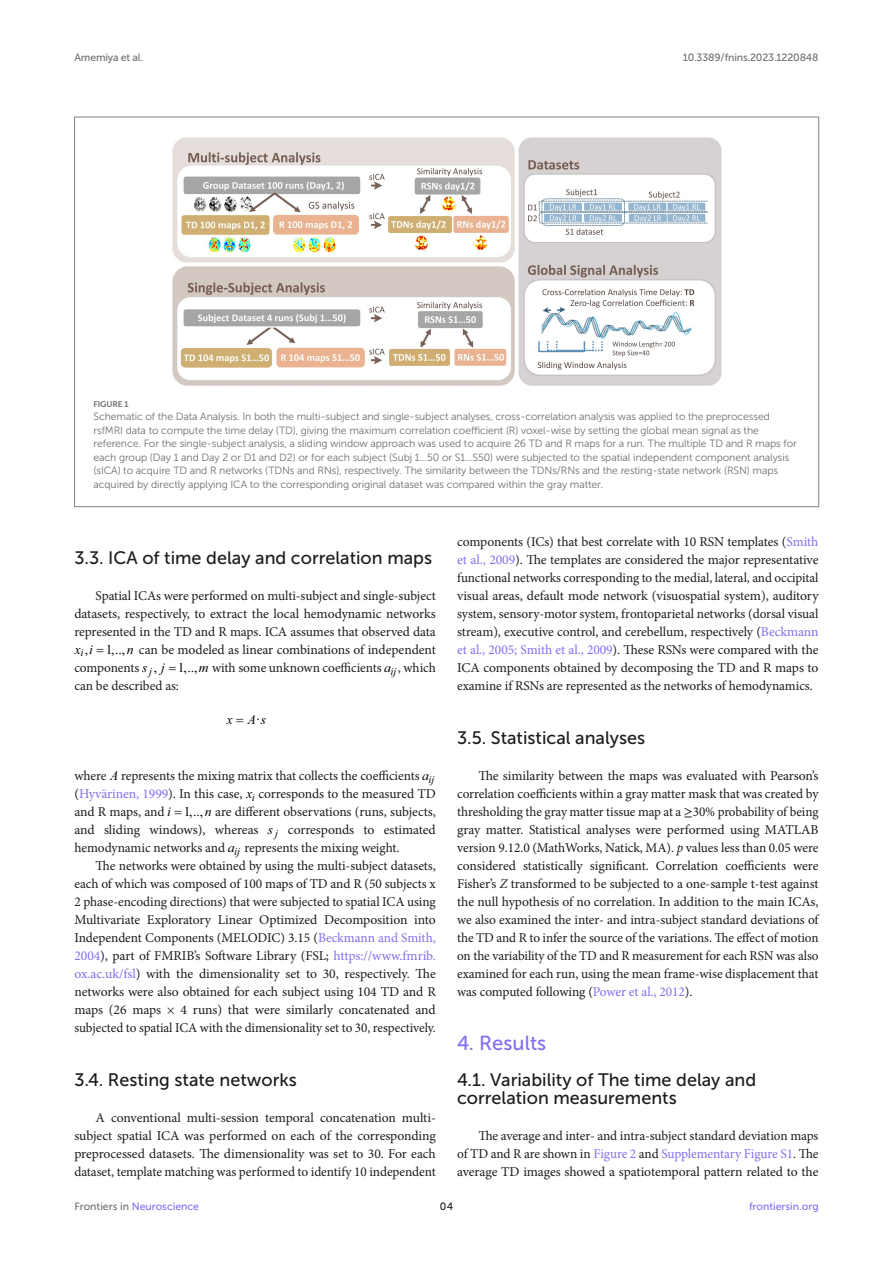
<style>
.page{position:relative;width:893px;height:1263px;background:#fff}
.page>*{position:absolute;margin:0;border:0;box-sizing:border-box;transform-origin:0 0}
.HEAD_1{font:20.25px "Museo Sans 500";color:#856df0}
.HEAD_2{font:18px "Museo Sans 500";color:#1b1c1b}
.HEAD_2_after_HEAD_1{font:18px/18px "Museo Sans 500";color:#1b1c1b}
.TEXT_FLUSH{font:13.5px/18px "Minion Pro";letter-spacing:-.005em;color:#1b1c1b;text-align:justify}
.TEXT{font:13.5px/18px "Minion Pro";letter-spacing:-.005em;color:#1b1c1b;text-align:justify}
.spi-math-img{font:13.5px "Minion Pro";letter-spacing:-.005em;color:#1b1c1b}
.spi-math-img-2{font:italic 13.5px "Times New Roman";color:#000}
.spi-math-img-3{font:13.5px "Times New Roman";color:#000}
.spi-math-img-4{font:italic 10.8px "Times New Roman";color:#000}
.FIG_LEG{font:10.5px/13.5px "Museo Sans 300";letter-spacing:-.01em;color:#706f70}
.t1{font:10.5px "Museo Sans 500";letter-spacing:-.015em;color:#706f70}
.t2{font:10.5px "Museo Sans 500";color:#856df0}
.t3{font:10.5px "Museo Sans 500";color:#1b1c1b}
.FIG_HD{font:8.25px "Museo Sans 700";letter-spacing:-.01em;color:#706f70}
.s1{font-style:normal}
.s2{font-family:"Times New Roman";color:#000}
.s3{font-family:"Times New Roman";font-style:italic;color:#000}
.s4{color:#856df0}
.s5{font-family:"STIX General"}
.s6{font-style:italic}
.s7{color:#706f70}
</style>
<div class="page">
<img style="left:172px;top:137px;width:550px;height:249px">
<p class="t1" style="left:74px;top:51px;width:70px">Amemiya et al.</p>
<p class="t1" style="left:683px;top:51px;width:137px">10.3389/fnins.2023.1220848</p>
<p class="FIG_HD" style="left:94px;top:399px;width:37px">FIGURE 1</p>
<p class="FIG_LEG" style="left:94px;top:410px;width:705px">Schematic of the Data Analysis. In both the multi-subject and single-subject analyses, cross-correlation analysis was applied to the preprocessed rsfMRI data to compute the time delay (TD), giving the maximum correlation coefficient (R) voxel-wise by setting the global mean signal as the reference. For the single-subject analysis, a sliding window approach was used to acquire 26 TD and R maps for a run. The multiple TD and R maps for each group (Day 1 and Day 2 or D1 and D2) or for each subject (Subj 1…50 or S1…S50) were subjected to the spatial independent component analysis (sICA) to acquire TD and R networks (TDNs and RNs), respectively. The similarity between the TDNs/RNs and the resting-state network (RSN) maps acquired by directly applying ICA to the corresponding original dataset was compared within the gray matter.</p>
<p class="HEAD_2" style="left:74px;top:548px;width:359px">3.3. ICA of time delay and correlation maps</p>
<p class="TEXT_FLUSH" style="left:74px;top:587px;width:363px;text-indent:21px">Spatial ICAs were performed on multi-subject and single-subject datasets, respectively, to extract the local hemodynamic networks represented in the TD and R maps. ICA assumes that observed data</p>
<p class="spi-math-img-2" style="left:75px;top:640px;width:20px">x<sub>i</sub><span class="s1">,</span>i</p>
<p class="spi-math-img-3" style="left:111px;top:641px;width:5px">,</p>
<p class="spi-math-img" style="left:106px;top:641px;width:332px"><span class="s2">1 ..,</span><span class="s3">n</span> can be modeled as linear combinations of independent</p>
<p class="TEXT_FLUSH" style="left:74px;top:659px;width:92px">components <span class="s3">s</span><sub>j</sub> <span class="s2">,</span> <span class="s3">j</span></p>
<p class="spi-math-img-3" style="left:183px;top:659px;width:5px">,</p>
<p class="spi-math-img" style="left:178px;top:659px;width:205px"><span class="s2">1 ..,</span><span class="s3">m</span> with some unknown coefficients</p>
<p class="spi-math-img-4" style="left:384px;top:663px;width:14px"><sup>a</sup>ij</p>
<p class="TEXT_FLUSH" style="left:398px;top:659px;width:40px">, which</p>
<p class="TEXT_FLUSH" style="left:74px;top:677px;width:106px">can be described as:</p>
<p class="spi-math-img-2" style="left:227px;top:710px;width:41px">x As<sup>.</sup></p>
<p class="TEXT_FLUSH" style="left:74px;top:767px;width:347px">where <span class="s3">A</span> represents the mixing matrix that collects the coefficients</p>
<p class="spi-math-img-4" style="left:422px;top:771px;width:14px"><sup>a</sup>ij</p>
<p class="TEXT_FLUSH" style="left:74px;top:785px;width:363px">(<span class="s4">Hyvärinen, 1999</span>). In this case, <span class="s3">x</span><sub>i</sub> corresponds to the measured TD and R maps, and <span class="s3">i</span></p>
<p class="spi-math-img" style="left:184px;top:803px;width:254px"><span class="s2">1,..,</span><span class="s3">n</span> are different observations (runs, subjects,</p>
<p class="TEXT_FLUSH" style="left:74px;top:821px;width:186px">and sliding windows), whereas</p>
<p class="spi-math-img-2" style="left:268px;top:820px;width:12px">s<sub>j</sub></p>
<p class="TEXT_FLUSH" style="left:288px;top:821px;width:149px">corresponds to estimated</p>
<p class="TEXT_FLUSH" style="left:74px;top:839px;width:152px">hemodynamic networks and</p>
<p class="spi-math-img-4" style="left:228px;top:843px;width:14px"><sup>a</sup>ij</p>
<p class="TEXT_FLUSH" style="left:244px;top:839px;width:157px">represents the mixing weight.</p>
<p class="TEXT" style="left:74px;top:857px;width:363px;text-indent:21px">The networks were obtained by using the multi-subject datasets, each of which was composed of 100 maps of TD and R (50 subjects x 2 phase-encoding directions) that were subjected to spatial ICA using Multivariate Exploratory Linear Optimized Decomposition into Independent Components (MELODIC) 3.15 (<span class="s4">Beckmann and Smith, 2004</span>), part of FMRIB’s Software Library (FSL; <span class="s4">https://www.fmrib. ox.ac.uk/fsl</span>) with the dimensionality set to 30, respectively. The networks were also obtained for each subject using 104 TD and R maps (26 maps × 4 runs) that were similarly concatenated and subjected to spatial ICA with the dimensionality set to 30, respectively.</p>
<p class="HEAD_2" style="left:74px;top:1070px;width:224px">3.4. Resting state networks</p>
<p class="TEXT_FLUSH" style="left:74px;top:1109px;width:363px;text-indent:21px">A conventional multi-session temporal concatenation multi&shy;subject spatial ICA was performed on each of the corresponding preprocessed datasets. The dimensionality was set to 30. For each dataset, template matching was performed to identify 10 independent</p>
<p class="TEXT_FLUSH" style="left:457px;top:533px;width:363px">components (ICs) that best correlate with 10 RSN templates (<span class="s4">Smith et al., 2009</span>). The templates are considered the major representative functional networks corresponding to the medial, lateral, and occipital visual areas, default mode network (visuospatial system), auditory system, sensory-motor system, frontoparietal networks (dorsal visual stream), executive control, and cerebellum, respectively (<span class="s4">Beckmann et al., 2005; Smith et al., 2009</span>). These RSNs were compared with the ICA components obtained by decomposing the TD and R maps to examine if RSNs are represented as the networks of hemodynamics.</p>
<p class="HEAD_2" style="left:457px;top:728px;width:190px">3.5. Statistical analyses</p>
<p class="TEXT_FLUSH" style="left:457px;top:767px;width:363px;text-indent:21px">The similarity between the maps was evaluated with Pearson’s correlation coefficients within a gray matter mask that was created by thresholding the gray matter tissue map at a <span class="s5">≥</span>30% probability of being gray matter. Statistical analyses were performed using MATLAB version 9.12.0 (MathWorks, Natick, MA). <span class="s6">p</span> values less than 0.05 were considered statistically significant. Correlation coefficients were Fisher’s <span class="s6">Z</span> transformed to be subjected to a one-sample t-test against the null hypothesis of no correlation. In addition to the main ICAs, we also examined the inter- and intra-subject standard deviations of the TD and R to infer the source of the variations. The effect of motion on the variability of the TD and R measurement for each RSN was also examined for each run, using the mean frame-wise displacement that was computed following (<span class="s4">Power et al., 2012</span>).</p>
<p class="HEAD_1" style="left:457px;top:1032px;width:91px">4. Results</p>
<p class="HEAD_2_after_HEAD_1" style="left:457px;top:1071px;width:301px">4.1. Variability of The time delay and correlation measurements</p>
<p class="TEXT_FLUSH" style="left:457px;top:1127px;width:363px;text-indent:21px">The average and inter- and intra-subject standard deviation maps of TD and R are shown in <span class="s4">Figure 2</span> and <span class="s4">Supplementary Figure S1</span>. The average TD images showed a spatiotemporal pattern related to the</p>
<p class="t2" style="left:74px;top:1200px;width:126px"><span class="s7">Frontiers in</span> Neuroscience</p>
<p class="t3" style="left:440px;top:1200px;width:15px">04</p>
<p class="t2" style="left:749px;top:1200px;width:71px">frontiersin.org</p>
</div>
